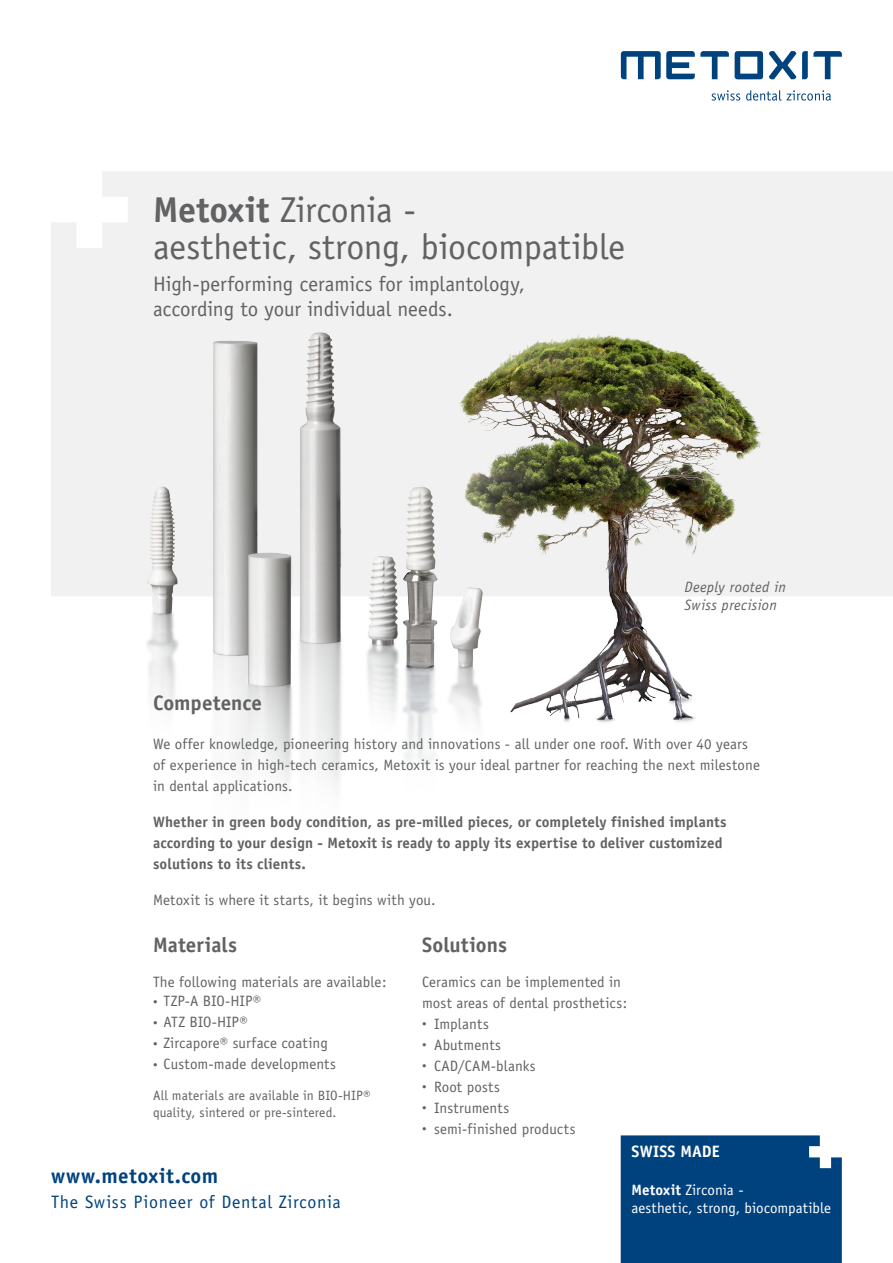
<style>
.page{position:relative;width:893px;height:1263px;background:#fff}
.page>*{position:absolute;margin:0;border:0;box-sizing:border-box;transform-origin:0 0}
.t1{font:36px/37.5px "Officina Sans";letter-spacing:-.005em;color:#616263}
.t2{font:21px/25.5px "Officina Sans";letter-spacing:-.005em;color:#616263}
.t3{font:700 21px "Officina Sans";letter-spacing:.005em;color:#616263}
.t4{font:700 21px "Officina Sans";letter-spacing:.015em;color:#00427e}
.t5{font:18px "Officina Sans";letter-spacing:.035em;color:#00427e}
.t6{font:700 16.5px "Officina Sans";letter-spacing:.01em;color:#fff}
.t7{font:15px/21px "Officina Sans";letter-spacing:.005em;color:#616263}
.t8{font:700 15px/21px "Officina Sans";letter-spacing:.01em;color:#616263}
.t9{font:15px/18px "Officina Sans";color:#fff}
.t10{font:italic 15px/18px "Officina Sans";letter-spacing:.025em;color:#616263}
.t11{font:13.5px/16.2px "Officina Sans";letter-spacing:.01em;color:#616263}
.s1{font-weight:700}
.s2{font-size:9px}
</style>
<div class="page">
<div style="left:51px;top:171px;width:842px;height:425px;background:#f1f1f2"></div>
<svg style="left:621px;top:51px;width:108px;height:28px"></svg>
<svg style="left:735px;top:51px;width:28px;height:28px"></svg>
<svg style="left:769px;top:51px;width:27px;height:29px"></svg>
<svg style="left:802px;top:51px;width:40px;height:28px"></svg>
<svg style="left:712px;top:90px;width:28px;height:11px"></svg>
<svg style="left:746px;top:90px;width:85px;height:11px"></svg>
<div style="left:621px;top:1135px;width:221px;height:128px;background:#00427e"></div>
<img style="left:51px;top:319px;width:472px;height:466px">
<img style="left:455px;top:330px;width:314px;height:415px">
<h1 class="t1" style="left:153px;top:191px;width:473px"><span class="s1">Metoxit</span> Zirconia -<br>aesthetic, strong, biocompatible</h1>
<h2 class="t2" style="left:153px;top:271px;width:373px">High-performing ceramics for implantology, according to your individual needs.</h2>
<p class="t10" style="left:685px;top:578px;width:103px">Deeply rooted in<br>Swiss precision</p>
<h2 class="t3" style="left:153px;top:689px;width:110px">Competence</h2>
<p class="t7" style="left:153px;top:733px;width:608px">We offer knowledge, pioneering history and innovations - all under one roof. With over 40 years of experience in high-tech ceramics, Metoxit is your ideal partner for reaching the next milestone in dental applications.</p>
<p class="t8" style="left:153px;top:811px;width:575px">Whether in green body condition, as pre-milled pieces, or completely finished implants according to your design - Metoxit is ready to apply its expertise to deliver customized solutions to its clients.</p>
<p class="t7" style="left:153px;top:889px;width:284px">Metoxit is where it starts, it begins with you.</p>
<h2 class="t3" style="left:153px;top:932px;width:86px">Materials</h2>
<p class="t7" style="left:153px;top:971px;width:235px">The following materials are available:</p>
<p class="t7" style="left:153px;top:990px;width:110px"><span class="s2">•</span> TZP-A BIO-HIP®</p>
<p class="t7" style="left:153px;top:1011px;width:96px"><span class="s2">•</span> ATZ BIO-HIP®</p>
<p class="t7" style="left:153px;top:1032px;width:176px"><span class="s2">•</span> Zircapore® surface coating</p>
<p class="t7" style="left:153px;top:1053px;width:184px"><span class="s2">•</span> Custom-made developments</p>
<p class="t11" style="left:153px;top:1088px;width:219px">All materials are available in BIO-HIP® quality, sintered or pre-sintered.</p>
<h2 class="t3" style="left:422px;top:932px;width:86px">Solutions</h2>
<p class="t7" style="left:422px;top:971px;width:207px">Ceramics can be implemented in most areas of dental prosthetics:</p>
<p class="t7" style="left:422px;top:1013px;width:68px"><span class="s2">•</span> Implants</p>
<p class="t7" style="left:422px;top:1034px;width:81px"><span class="s2">•</span> Abutments</p>
<p class="t7" style="left:422px;top:1055px;width:115px"><span class="s2">•</span> CAD/CAM-blanks</p>
<p class="t7" style="left:422px;top:1076px;width:79px"><span class="s2">•</span> Root posts</p>
<p class="t7" style="left:422px;top:1097px;width:89px"><span class="s2">•</span> Instruments</p>
<p class="t7" style="left:422px;top:1118px;width:155px"><span class="s2">•</span> semi-finished products</p>
<h2 class="t4" style="left:51px;top:1162px;width:169px">www.metoxit.com</h2>
<p class="t5" style="left:51px;top:1192px;width:291px">The Swiss Pioneer of Dental Zirconia</p>
<p class="t6" style="left:631px;top:1141px;width:90px">swiss made</p>
<p class="t9" style="left:631px;top:1181px;width:201px"><span class="s1">Metoxit</span> Zirconia -<br>aesthetic, strong, biocompatible</p>
</div>
